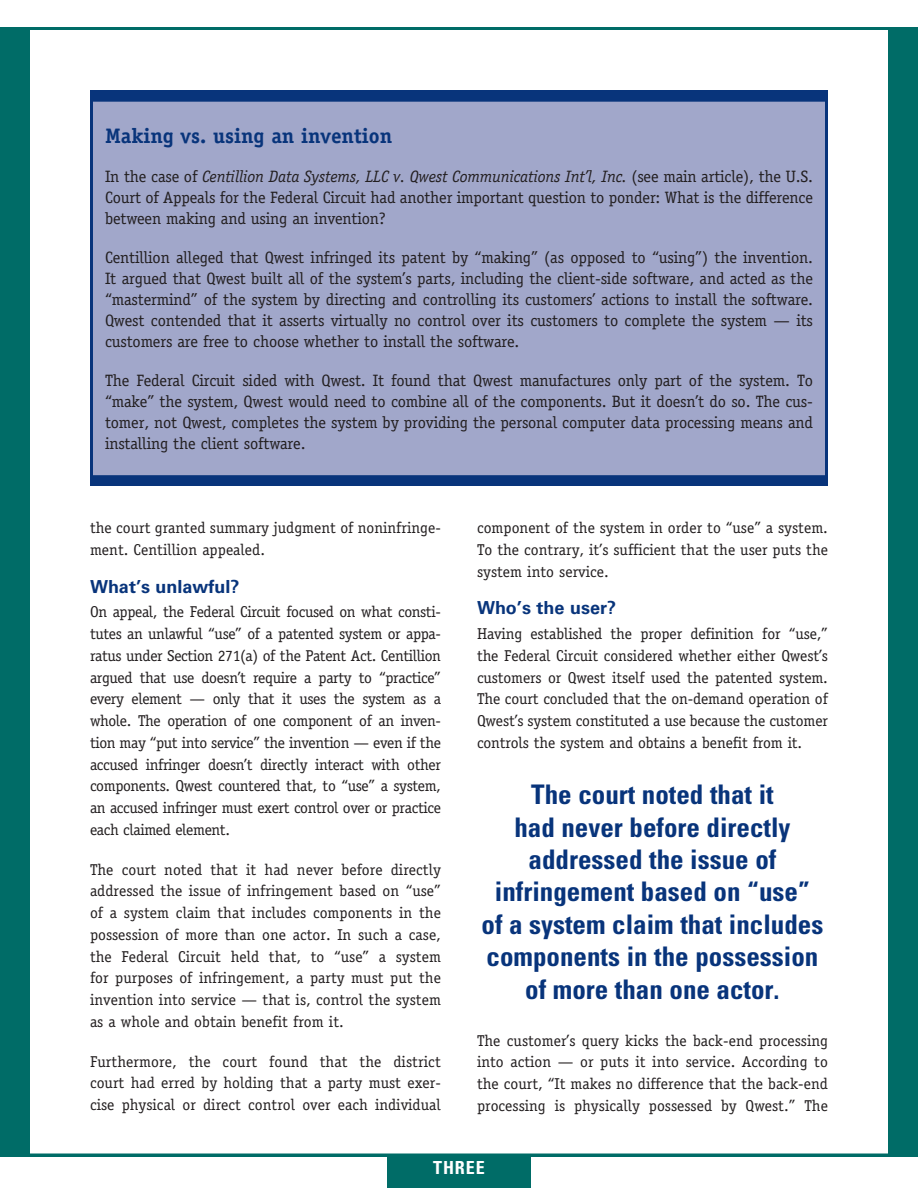
<style>
.page{position:relative;width:918px;height:1188px;background:#fff}
.page>*{position:absolute;margin:0;border:0;box-sizing:border-box;transform-origin:0 0}
.t1{font:700 condensed 27px/32.4px "Univers LT Std";color:#08347b;text-align:center}
.t2{font:700 21px "Officina Serif Std";color:#08347b}
.t3{font:700 18px "Univers LT Std";color:#08347b}
.t4{font:700 condensed 18px "Univers LT Std";letter-spacing:.05em;color:#fff}
.t5{font:16.5px/21px "Officina Serif Std";letter-spacing:-.01em;color:#231f20;text-align:justify}
.t6{font:15.75px/21.8px "Officina Serif Std";color:#231f20;text-align:justify}
.s1{font-style:italic}
</style>
<div class="page">
<div style="left:0;top:27px;width:918px;height:1129px;background:#006c67"></div>
<div style="left:27px;top:27px;width:864px;height:1129px;background:#fff;border:3px solid #006c67"></div>
<div style="left:387px;top:1156px;width:144px;height:32px;background:#006c67"></div>
<div style="left:90px;top:90px;width:738px;height:9px;background:#08347b"></div>
<div style="left:92px;top:100px;width:734px;height:377px;background:#a1a7ca"></div>
<div style="left:90px;top:99px;width:738px;height:379px;border:3px solid #08347b"></div>
<div style="left:90px;top:477px;width:738px;height:9px;background:#08347b"></div>
<h2 class="t2" style="left:105px;top:123px;width:289px">Making vs. using an invention</h2>
<p class="t5" style="left:105px;top:166px;width:710px">In the case of <span class="s1">Centillion Data Systems, LLC v. Qwest Communications Int’l, Inc.</span> (see main article), the U.S.<br>Court of Appeals for the Federal Circuit had another important question to ponder: What is the difference between making and using an invention?</p>
<p class="t5" style="left:105px;top:247px;width:710px">Centillion alleged that Qwest infringed its patent by “making” (as opposed to “using”) the invention.<br>It argued that Qwest built all of the system’s parts, including the client-side software, and acted as the “mastermind” of the system by directing and controlling its customers’ actions to install the software.<br>Qwest contended that it asserts virtually no control over its customers to complete the system — its customers are free to choose whether to install the software.</p>
<p class="t5" style="left:105px;top:370px;width:710px">The Federal Circuit sided with Qwest. It found that Qwest manufactures only part of the system. To “make” the system, Qwest would need to combine all of the components. But it doesn’t do so. The cus&shy;tomer, not Qwest, completes the system by providing the personal computer data processing means and installing the client software.</p>
<p class="t6" style="left:90px;top:517px;width:352px">the court granted summary judgment of noninfringe&shy;ment. Centillion appealed.</p>
<p class="t3" style="left:90px;top:576px;width:151px">What’s unlawful?</p>
<p class="t6" style="left:90px;top:601px;width:353px">On appeal, the Federal Circuit focused on what consti&shy;tutes an unlawful “use” of a patented system or appa&shy;ratus under Section 271(a) of the Patent Act. Centillion argued that use doesn’t require a party to “practice” every element — only that it uses the system as a whole. The operation of one component of an inven&shy;tion may “put into service” the invention — even if the accused infringer doesn’t directly interact with other components. Qwest countered that, to “use” a system, an accused infringer must exert control over or practice each claimed element.</p>
<p class="t6" style="left:90px;top:858px;width:353px">The court noted that it had never before directly addressed the issue of infringement based on “use” of a system claim that includes components in the possession of more than one actor. In such a case, the Federal Circuit held that, to “use” a system for purposes of infringement, a party must put the invention into service — that is, control the system as a whole and obtain benefit from it.</p>
<p class="t6" style="left:90px;top:1050px;width:353px">Furthermore, the court found that the district court had erred by holding that a party must exer&shy;cise physical or direct control over each individual</p>
<p class="t6" style="left:477px;top:517px;width:353px">component of the system in order to “use” a system.<br>To the contrary, it’s sufficient that the user puts the system into service.</p>
<p class="t3" style="left:477px;top:597px;width:141px">Who’s the user?</p>
<p class="t6" style="left:477px;top:623px;width:353px">Having established the proper definition for “use,” the Federal Circuit considered whether either Qwest’s customers or Qwest itself used the patented system.<br>The court concluded that the on-demand operation of Qwest’s system constituted a use because the customer controls the system and obtains a benefit from it.</p>
<h1 class="t1" style="left:482px;top:778px;width:343px">The court noted that it<br>had never before directly addressed the issue of infringement based on “use” of a system claim that includes components in the possession of more than one actor.</h1>
<p class="t6" style="left:477px;top:1029px;width:353px">The customer’s query kicks the back-end processing into action — or puts it into service. According to the court, “It makes no difference that the back-end processing is physically possessed by Qwest.” The</p>
<p class="t4" style="left:433px;top:1157px;width:53px">THREE</p>
</div>
